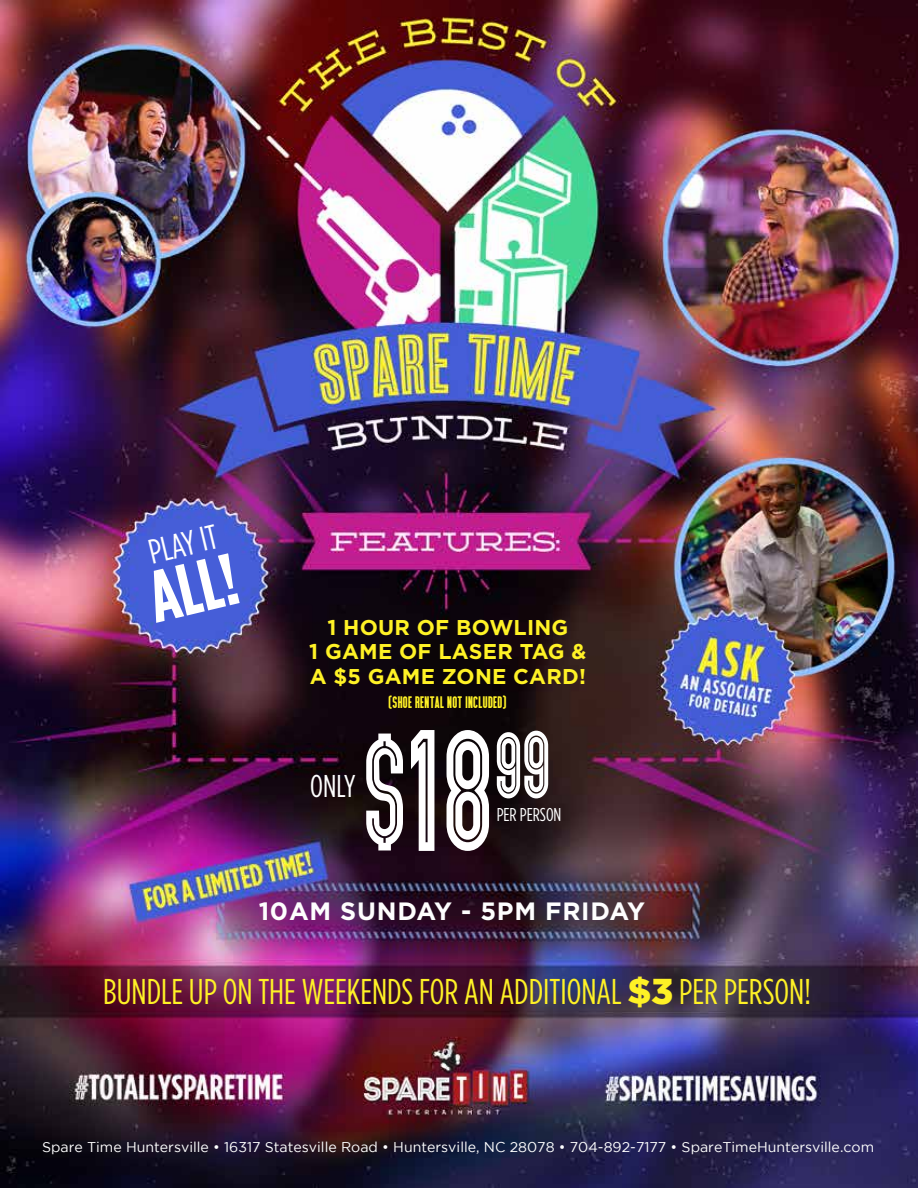
<style>
.page{position:relative;width:918px;height:1188px;background:#fff}
.page>*{position:absolute;margin:0;border:0;box-sizing:border-box;transform-origin:0 0}
.t1{font:142.5px "Ariq";color:#fff;scale:.79 1}
.t2{font:700 72.9px "Gotham Condensed";color:#fff}
.t3{font:35.85px "Gotham Condensed";color:#fef126}
.t4{font:34.5px "Gotham Condensed";color:#fff}
.t5{font:31.5px "Gotham Condensed";color:#fff}
.t6{font:700 25.05px "Gotham";letter-spacing:.03em;color:#fefefe}
.t7{font:700 21.45px/24.3px "Gotham";letter-spacing:.01em;color:#fff226;text-align:center}
.t8{font:18.6px "Gotham Condensed";color:#fff}
.t9{font:17.1px "Bold Testament";letter-spacing:.01em;color:#fff226}
.t10{font:14.1px "Gotham";color:#fff}
.s1{font-family:"Gotham";font-weight:900}
</style>
<div class="page">
<img style="left:0;top:0;width:918px;height:1188px">
<svg style="left:366px;top:734px;width:37px;height:117px"></svg>
<h3 class="t4" style="left:145px;top:534px;width:71px;rotate:-13deg">PLAY IT</h3>
<h2 class="t2" style="left:141px;top:556px;width:90px;rotate:-13deg">ALL!</h2>
<h3 class="t7" style="left:309px;top:615px;width:279px">1 HOUR OF BOWLING<br>1 GAME OF LASER TAG &amp;<br>A $5 GAME ZONE CARD!</h3>
<p class="t9" style="left:389px;top:692px;width:119px">(SHOE RENTAL NOT INCLUDED)</p>
<h3 class="t5" style="left:310px;top:769px;width:47px">ONLY</h3>
<h1 class="t1" style="left:411px;top:710px;width:181px">18<sup>9</sup><sup>9</sup></h1>
<h3 class="t8" style="left:497px;top:805px;width:66px">PER PERSON</h3>
<h3 class="t6" style="left:259px;top:895px;width:388px">10AM SUNDAY - 5PM FRIDAY</h3>
<h3 class="t3" style="left:103px;top:972px;width:710px">BUNDLE UP ON THE WEEKENDS FOR AN ADDITIONAL <span class="s1">$3</span> PER PERSON!</h3>
<p class="t10" style="left:42px;top:1139px;width:834px">Spare Time Huntersville • 16317 Statesville Road • Huntersville, NC 28078 • 704-892-7177 • SpareTimeHuntersville.com</p>
</div>
